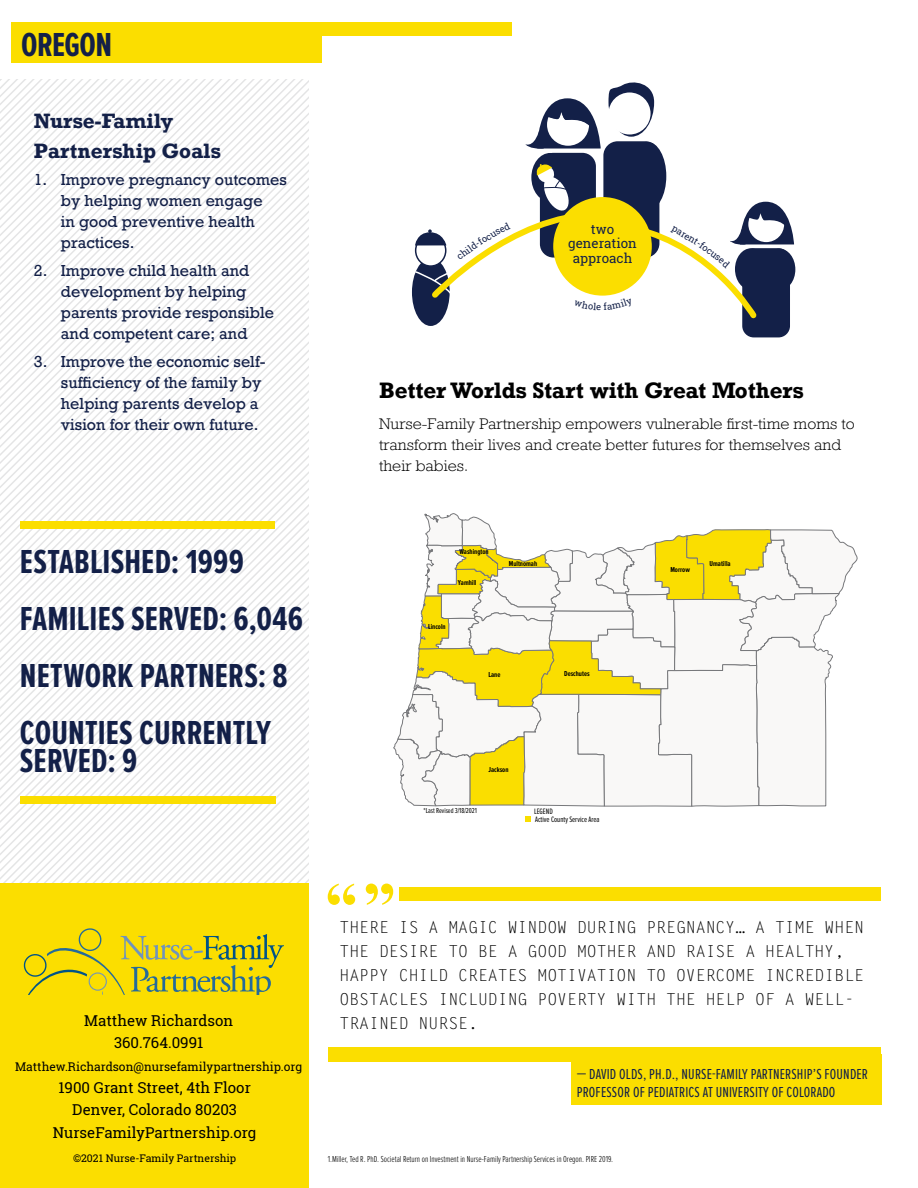
<style>
.page{position:relative;width:918px;height:1188px;background:#fff}
.page>*{position:absolute;margin:0;border:0;box-sizing:border-box;transform-origin:0 0}
.t1{font:700 34.5px/57px "Proxima Nova Ex Cn";letter-spacing:.005em;color:#132048}
.t2{font:700 21px "Rockwell Nova";color:#000}
.t3{font:700 19.5px/30px "Rockwell Nova";color:#132048}
.t4{font:16.5px/24px "Letter Gothic Std";color:#000}
.t5{font:15px/21px "Rockwell Nova";color:#132048}
.t6{font:15px/22.5px "Roboto Slab";color:#000;text-align:center}
.t7{font:15px/18px "Proxima Nova Ex Cn";letter-spacing:.01em;color:#132048}
.t8{font:300 14.4px/21px "Rockwell Nova";color:#000;scale:1.04 1}
.t9{font:13.35px/14.7px "Roboto Slab";color:#132048;text-align:center}
.t10{font:12px "Roboto Slab";color:#000}
.t11{font:10.5px "Roboto Slab";color:#000}
.t12{font:300 9px "Proxima Nova Ex Cn";color:#000}
.t13{font:8.1px/8.1px "Proxima Nova Ex Cn";color:#000}
.t14{font:700 7.5px "Proxima Nova Ex Cn";color:#000}
.t15{font:7.5px "Proxima Nova Ex Cn";color:#000}
</style>
<div class="page">
<svg style="left:0;top:80px;width:308px;height:803px"></svg>
<div style="left:12px;top:22px;width:500px;height:14px;background:#fbde00"></div>
<div style="left:12px;top:36px;width:310px;height:27px;background:#fbde00"></div>
<div style="left:328px;top:1047px;width:553px;height:14px;background:#fbde00"></div>
<div style="left:571px;top:1055px;width:310px;height:50px;background:#fbde00"></div>
<div style="left:0;top:883px;width:308px;height:305px;background:#fbde00"></div>
<svg style="left:23px;top:928px;width:261px;height:67px"></svg>
<div style="left:399px;top:887px;width:482px;height:14px;background:#fbde00"></div>
<div style="left:328px;top:1049px;width:553px;height:13px;background:#fbde00"></div>
<svg style="left:328px;top:884px;width:65px;height:21px"></svg>
<div style="left:20px;top:522px;width:255px;height:7px;background:#fbde00"></div>
<div style="left:20px;top:796px;width:255px;height:7px;background:#fbde00"></div>
<svg style="left:394px;top:513px;width:464px;height:294px"></svg>
<svg style="left:526px;top:817px;width:5px;height:5px"></svg>
<div style="left:742px;top:248px;width:48px;height:89px;background:#132048;border-radius:12px"></div>
<div style="left:540px;top:153px;width:56px;height:105px;background:#132048;border-radius:14px"></div>
<div style="left:531px;top:153px;width:38px;height:49px;background:#132048;border-radius:50%"></div>
<svg style="left:609px;top:82px;width:45px;height:55px"></svg>
<div style="left:603px;top:141px;width:56px;height:117px;background:#132048;border-radius:14px"></div>
<div style="left:609px;top:92px;width:42px;height:43px;background:#fff;border-radius:50%"></div>
<div style="left:629px;top:142px;width:37px;height:69px;background:#132048;border-radius:50%"></div>
<svg style="left:525px;top:98px;width:76px;height:51px"></svg>
<div style="left:412px;top:258px;width:38px;height:68px;background:#132048;border-radius:50%"></div>
<svg style="left:414px;top:162px;width:380px;height:159px"></svg>
<h1 class="t1" style="left:21px;top:17px;width:92px">OREGON</h1>
<h3 class="t3" style="left:34px;top:105px;width:188px">Nurse-Family<br>Partnership Goals</h3>
<p class="t5" style="left:61px;top:170px;width:228px;text-indent:-27px">1. Improve pregnancy outcomes by helping women engage<br>in good preventive health practices.</p>
<p class="t5" style="left:61px;top:260px;width:215px;text-indent:-27px">2. Improve child health and development by helping parents provide responsible and competent care; and</p>
<p class="t5" style="left:61px;top:351px;width:206px;text-indent:-27px">3. Improve the economic self&shy;sufficiency of the family by helping parents develop a vision for their own future.</p>
<h1 class="t1" style="left:20px;top:534px;width:285px">ESTABLISHED: 1999<br>FAMILIES SERVED: 6,046<br>NETWORK PARTNERS: 8<br>COUNTIES CURRENTLY</h1>
<h1 class="t1" style="left:20px;top:734px;width:119px">SERVED: 9</h1>
<p class="t9" style="left:568px;top:221px;width:70px">two generation</p>
<p class="t9" style="left:573px;top:251px;width:61px">approach</p>
<h2 class="t2" style="left:379px;top:377px;width:426px">Better Worlds Start with Great Mothers</h2>
<p class="t8" style="left:379px;top:413px;width:459px">Nurse-Family Partnership empowers vulnerable first-time moms to transform their lives and create better futures for themselves and their babies.</p>
<p class="t14" style="left:459px;top:548px;width:31px">Washington</p>
<p class="t14" style="left:458px;top:579px;width:20px">Yamhill</p>
<p class="t14" style="left:428px;top:623px;width:19px">Lincoln</p>
<p class="t14" style="left:509px;top:560px;width:30px">Multnomah</p>
<p class="t14" style="left:710px;top:560px;width:22px">Umatilla</p>
<p class="t14" style="left:670px;top:566px;width:21px">Morrow</p>
<p class="t14" style="left:488px;top:671px;width:13px">Lane</p>
<p class="t14" style="left:564px;top:670px;width:27px">Deschutes</p>
<p class="t14" style="left:488px;top:766px;width:22px">Jackson</p>
<p class="t15" style="left:423px;top:807px;width:55px">*Last Revised 3/18/2021</p>
<p class="t13" style="left:534px;top:807px;width:67px">LEGEND<br>Active County Service Area</p>
<p class="t6" style="left:84px;top:1009px;width:150px">Matthew Richardson<br>360.764.0991</p>
<p class="t10" style="left:15px;top:1058px;width:289px">Matthew.Richardson@nursefamilypartnership.org</p>
<p class="t6" style="left:53px;top:1076px;width:205px">1900 Grant Street, 4th Floor<br>Denver, Colorado 80203<br>NurseFamilyPartnership.org</p>
<p class="t11" style="left:73px;top:1151px;width:165px">©2021 Nurse-Family Partnership</p>
<p class="t4" style="left:339px;top:916px;width:526px">THERE IS A MAGIC WINDOW DURING PREGNANCY… A TIME WHEN THE DESIRE TO BE A GOOD MOTHER AND RAISE A HEALTHY, HAPPY CHILD CREATES MOTIVATION TO OVERCOME INCREDIBLE OBSTACLES INCLUDING POVERTY WITH THE HELP OF A WELL-TRAINED NURSE.</p>
<p class="t7" style="left:577px;top:1066px;width:293px">— DAVID OLDS, PH.D., NURSE-FAMILY PARTNERSHIP’S FOUNDER<br>PROFESSOR OF PEDIATRICS AT UNIVERSITY OF COLORADO</p>
<p class="t12" style="left:328px;top:1155px;width:287px">1.Miller, Ted R. PhD. Societal Return on Investment in Nurse-Family Partnership Services in Oregon. PIRE 2019.</p>
</div>
